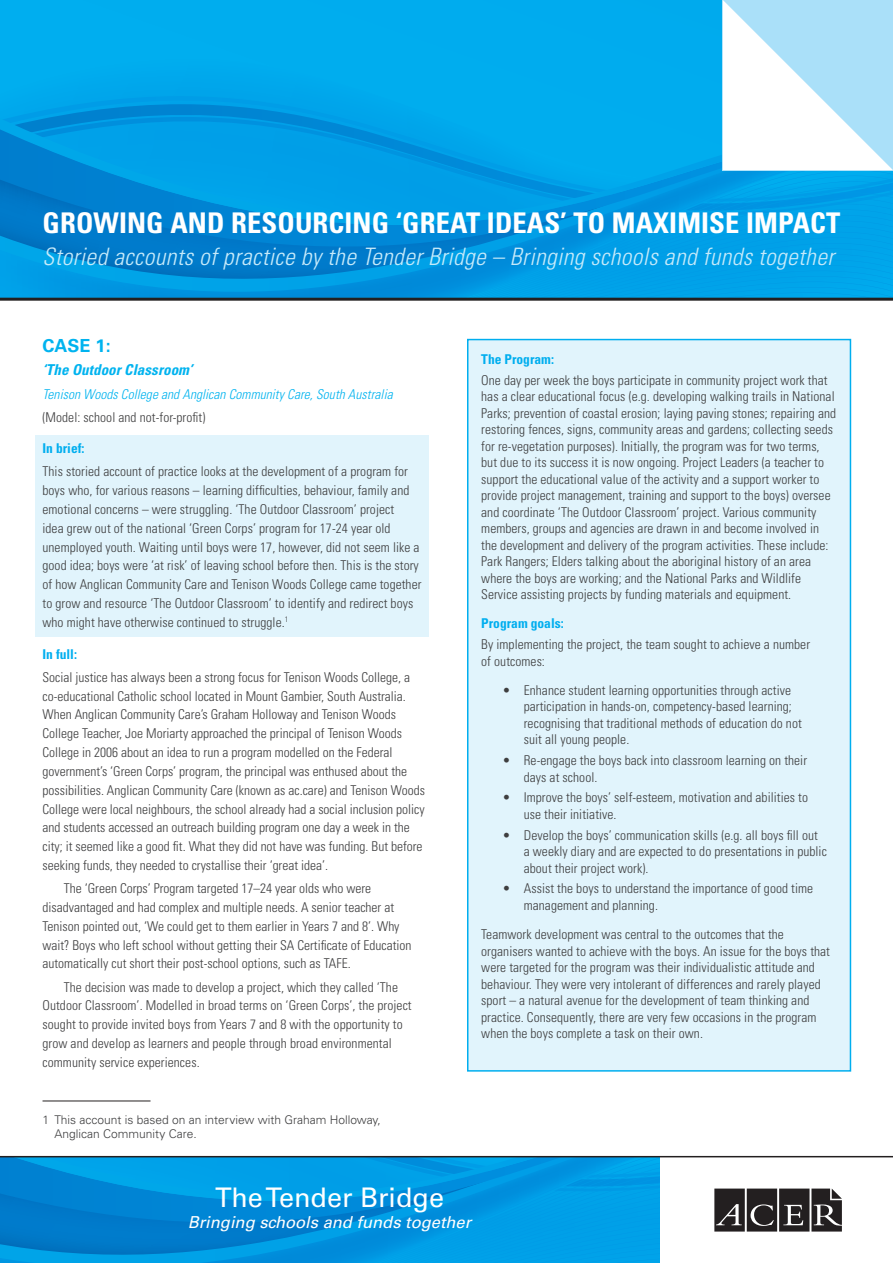
<style>
.page{position:relative;width:893px;height:1263px;background:#fff}
.page>*{position:absolute;margin:0;border:0;box-sizing:border-box;transform-origin:0 0}
.t1{font:700 condensed 28.5px "Univers";letter-spacing:.005em;color:#fff}
.t2{font:27px "Univers";color:#fff}
.t3{font:italic 300 condensed 24px "Univers";letter-spacing:.015em;color:#c6eafa}
.t4{font:700 18px "Univers";color:#00b3ef}
.t5{font:italic 16.5px "Univers";color:#fff}
.t6{font:italic 700 condensed 15px "Univers";letter-spacing:.005em;color:#00b3ef}
.t7{font:300 condensed 13.5px/16.5px "Univers";letter-spacing:.005em;color:#3e3e3f}
.t8{font:italic 300 condensed 13.5px "Univers";letter-spacing:.005em;color:#00b3ef}
.t9{font:700 condensed 13.5px "Univers";color:#00aeef}
.t10{font:300 12px/14.4px "Univers";color:#3e3e3f}
</style>
<div class="page">
<svg style="left:0;top:1248px;width:659px;height:15px;background:#0099e1"></svg>
<svg style="left:0;top:1157px;width:659px;height:91px;background:#0091dc"></svg>
<div style="left:0;top:0;width:723px;height:72px;background:#00adee"></div>
<svg style="left:0;top:72px;width:723px;height:37px;background:#00a9ec"></svg>
<svg style="left:0;top:273px;width:459px;height:19px;background:#0096e0"></svg>
<svg style="left:459px;top:273px;width:434px;height:25px;background:#00a0e6"></svg>
<svg style="left:0;top:109px;width:893px;height:164px;background:#0097e0"></svg>
<hr style="left:0;top:298px;width:893px;height:3px;background:#231f20">
<hr style="left:0;top:1156px;width:893px;height:1px;background:#231f20">
<div style="left:35px;top:436px;width:394px;height:201px;background:#e1f4fc"></div>
<hr style="left:43px;top:1100px;width:108px;height:1px;background:#231f20">
<div style="left:468px;top:340px;width:382px;height:731px;background:#e1f4fc"></div>
<div style="left:467px;top:339px;width:384px;height:732px;border:2px solid #00aeef"></div>
<svg style="left:714px;top:1188px;width:128px;height:43px;background:#494546"></svg>
<svg style="left:723px;top:0;width:170px;height:170px"></svg>
<h1 class="t1" style="left:43px;top:205px;width:799px">GROWING AND RESOURCING ‘GREAT IDEAS’ TO MAXIMISE IMPACT</h1>
<h3 class="t3" style="left:43px;top:242px;width:793px">Storied accounts of practice by the Tender Bridge – Bringing schools and funds together</h3>
<h3 class="t4" style="left:43px;top:335px;width:70px">CASE 1:</h3>
<p class="t6" style="left:43px;top:361px;width:151px">‘The Outdoor Classroom’</p>
<p class="t8" style="left:43px;top:386px;width:352px">Tenison Woods College and Anglican Community Care, South Australia</p>
<p class="t7" style="left:43px;top:409px;width:164px">(Model: school and not-for-profit)</p>
<p class="t9" style="left:43px;top:440px;width:43px">In brief:</p>
<p class="t7" style="left:43px;top:462px;width:380px;line-height:18.9px">This storied account of practice looks at the development of a program for boys who, for various reasons – learning difficulties, behaviour, family and emotional concerns – were struggling. ‘The Outdoor Classroom’ project<br>idea grew out of the national ‘Green Corps’ program for 17-24 year old unemployed youth. Waiting until boys were 17, however, did not seem like a good idea; boys were ‘at risk’ of leaving school before then. This is the story of how Anglican Community Care and Tenison Woods College came together to grow and resource ‘The Outdoor Classroom’ to identify and redirect boys who might have otherwise continued to struggle.<sup>1</sup></p>
<p class="t9" style="left:43px;top:645px;width:36px">In full:</p>
<p class="t7" style="left:43px;top:667px;width:384px;line-height:18.9px">Social justice has always been a strong focus for Tenison Woods College, a co-educational Catholic school located in Mount Gambier, South Australia.<br>When Anglican Community Care’s Graham Holloway and Tenison Woods College Teacher, Joe Moriarty approached the principal of Tenison Woods College in 2006 about an idea to run a program modelled on the Federal government’s ‘Green Corps’ program, the principal was enthused about the possibilities. Anglican Community Care (known as ac.care) and Tenison Woods College were local neighbours, the school already had a social inclusion policy and students accessed an outreach building program one day a week in the city; it seemed like a good fit. What they did not have was funding. But before seeking funds, they needed to crystallise their ‘great idea’.</p>
<p class="t7" style="left:43px;top:879px;width:370px;line-height:18.9px;text-indent:21px">The ‘Green Corps’ Program targeted 17–24 year olds who were disadvantaged and had complex and multiple needs. A senior teacher at Tenison pointed out, ‘We could get to them earlier in Years 7 and 8’. Why wait? Boys who left school without getting their SA Certificate of Education automatically cut short their post-school options, such as TAFE.</p>
<p class="t7" style="left:43px;top:977px;width:371px;line-height:18.9px;text-indent:21px">The decision was made to develop a project, which they called ‘The Outdoor Classroom’. Modelled in broad terms on ‘Green Corps’, the project sought to provide invited boys from Years 7 and 8 with the opportunity to grow and develop as learners and people through broad environmental community service experiences.</p>
<p class="t10" style="left:54px;top:1112px;width:328px;text-indent:-12px">1 This account is based on an interview with Graham Holloway,<br>Anglican Community Care.</p>
<p class="t9" style="left:481px;top:351px;width:74px">The Program:</p>
<p class="t7" style="left:481px;top:372px;width:356px">One day per week the boys participate in community project work that has a clear educational focus (e.g. developing walking trails in National Parks; prevention of coastal erosion; laying paving stones; repairing and restoring fences, signs, community areas and gardens; collecting seeds for re-vegetation purposes). Initially, the program was for two terms, but due to its success it is now ongoing. Project Leaders (a teacher to support the educational value of the activity and a support worker to provide project management, training and support to the boys) oversee and coordinate ‘The Outdoor Classroom’ project. Various community members, groups and agencies are drawn in and become involved in the development and delivery of the program activities. These include:<br>Park Rangers; Elders talking about the aboriginal history of an area where the boys are working; and the National Parks and Wildlife Service assisting projects by funding materials and equipment.</p>
<p class="t9" style="left:481px;top:615px;width:84px">Program goals:</p>
<p class="t7" style="left:481px;top:636px;width:330px">By implementing the project, the team sought to achieve a number of outcomes:</p>
<p class="t7" style="left:524px;top:682px;width:280px;text-indent:-21px">• Enhance student learning opportunities through active participation in hands-on, competency-based learning; recognising that traditional methods of education do not suit all young people.</p>
<p class="t7" style="left:524px;top:752px;width:285px;text-indent:-21px">• Re-engage the boys back into classroom learning on their days at school.</p>
<p class="t7" style="left:524px;top:789px;width:286px;text-indent:-21px">• Improve the boys’ self-esteem, motivation and abilities to use their initiative.</p>
<p class="t7" style="left:524px;top:826px;width:305px;text-indent:-21px">• Develop the boys’ communication skills (e.g. all boys fill out a weekly diary and are expected to do presentations in public about their project work).</p>
<p class="t7" style="left:524px;top:880px;width:291px;text-indent:-21px">• Assist the boys to understand the importance of good time management and planning.</p>
<p class="t7" style="left:481px;top:926px;width:350px">Teamwork development was central to the outcomes that the organisers wanted to achieve with the boys. An issue for the boys that were targeted for the program was their individualistic attitude and behaviour. They were very intolerant of differences and rarely played sport – a natural avenue for the development of team thinking and practice. Consequently, there are very few occasions in the program when the boys complete a task on their own.</p>
<h2 class="t2" style="left:215px;top:1181px;width:231px">The Tender Bridge</h2>
<p class="t5" style="left:188px;top:1212px;width:285px">Bringing schools and funds together</p>
</div>
